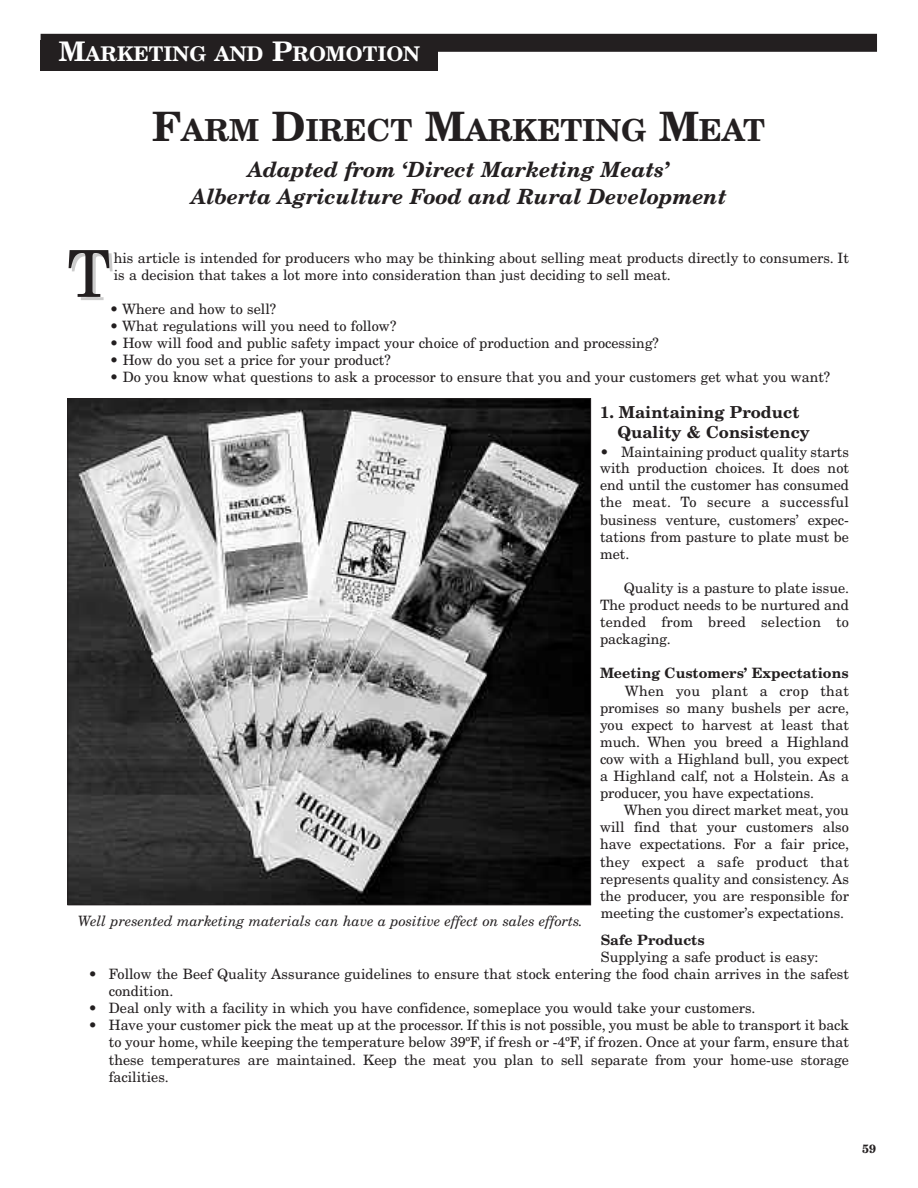
<style>
.page{position:relative;width:918px;height:1188px;background:#fff}
.page>*{position:absolute;margin:0;border:0;box-sizing:border-box;transform-origin:0 0}
.t1{font:64.8px "New Century Schlbk";color:#231f20}
.t2{font:700 30.3px "New Century Schlbk";color:#231f20}
.t3{font:italic 700 21px/27px "New Century Schlbk";color:#231f20;text-align:center}
.t4{font:700 20.25px "New Century Schlbk";color:#fff}
.t5{font:700 16.5px/19.8px "New Century Schlbk";color:#231f20}
.t6{font:14.25px/17.1px "New Century Schlbk";color:#231f20;text-align:justify}
.t7{font:italic 14.25px "New Century Schlbk";color:#231f20}
.t8{font:700 14.25px "New Century Schlbk";color:#231f20}
.t9{font:700 12px "New Century Schlbk";color:#231f20}
.s1{font-size:27px}
.s2{font-size:40.5px}
</style>
<div class="page">
<div style="left:41px;top:34px;width:836px;height:18px;background:#231f20"></div>
<div style="left:40px;top:40px;width:398px;height:31px;background:#231f20"></div>
<img style="left:70px;top:400px;width:519px;height:503px">
<h3 class="t4" style="left:59px;top:47px;width:363px"><span class="s1">M</span>ARKETING AND <span class="s1">P</span>ROMOTION</h3>
<h2 class="t2" style="left:152px;top:119px;width:615px"><span class="s2">F</span>ARM <span class="s2">D</span>IRECT <span class="s2">M</span>ARKETING <span class="s2">M</span>EAT</h2>
<h3 class="t3" style="left:191px;top:158px;width:537px">Adapted from ‘Direct Marketing Meats’<br>Alberta Agriculture Food and Rural Development</h3>
<h1 class="t1" style="left:67px;top:250px;width:45px">T</h1>
<p class="t6" style="left:114px;top:250px;width:737px">his article is intended for producers who may be thinking about selling meat products directly to consumers. It is a decision that takes a lot more into consideration than just deciding to sell meat.</p>
<p class="t6" style="left:110px;top:302px;width:168px">• Where and how to sell?</p>
<p class="t6" style="left:110px;top:319px;width:288px">• What regulations will you need to follow?</p>
<p class="t6" style="left:110px;top:336px;width:551px">• How will food and public safety impact your choice of production and processing?</p>
<p class="t6" style="left:110px;top:353px;width:283px">• How do you set a price for your product?</p>
<p class="t6" style="left:110px;top:370px;width:722px">• Do you know what questions to ask a processor to ensure that you and your customers get what you want?</p>
<p class="t5" style="left:618px;top:404px;width:194px;text-indent:-18px">1. Maintaining Product<br>Quality &amp; Consistency</p>
<p class="t6" style="left:600px;top:445px;width:251px">• Maintaining product quality starts with production choices. It does not end until the customer has consumed the meat. To secure a successful business venture, customers’ expec&shy;tations from pasture to plate must be met.</p>
<p class="t6" style="left:600px;top:581px;width:251px;text-indent:24px">Quality is a pasture to plate issue.<br>The product needs to be nurtured and tended from breed selection to packaging.</p>
<p class="t8" style="left:600px;top:668px;width:250px">Meeting Customers’ Expectations</p>
<p class="t6" style="left:600px;top:683px;width:251px;text-indent:25px">When you plant a crop that promises so many bushels per acre, you expect to harvest at least that much. When you breed a Highland cow with a Highland bull, you expect a Highland calf, not a Holstein. As a producer, you have expectations.</p>
<p class="t6" style="left:600px;top:803px;width:251px;text-indent:24px">When you direct market meat, you will find that your customers also have expectations. For a fair price, they expect a safe product that represents quality and consistency. As the producer, you are responsible for meeting the customer’s expectations.</p>
<p class="t8" style="left:601px;top:935px;width:105px">Safe Products</p>
<p class="t6" style="left:601px;top:950px;width:219px">Supplying a safe product is easy:</p>
<p class="t6" style="left:109px;top:967px;width:742px;text-indent:-20px">• Follow the Beef Quality Assurance guidelines to ensure that stock entering the food chain arrives in the safest condition.</p>
<p class="t6" style="left:89px;top:1001px;width:668px">• Deal only with a facility in which you have confidence, someplace you would take your customers.</p>
<p class="t6" style="left:109px;top:1018px;width:742px;text-indent:-20px">• Have your customer pick the meat up at the processor. If this is not possible, you must be able to transport it back to your home, while keeping the temperature below 39ºF, if fresh or -4ºF, if frozen. Once at your farm, ensure that these temperatures are maintained. Keep the meat you plan to sell separate from your home-use storage facilities.</p>
<p class="t7" style="left:78px;top:916px;width:506px">Well presented marketing materials can have a positive effect on sales efforts.</p>
<p class="t9" style="left:862px;top:1145px;width:15px">59</p>
</div>
